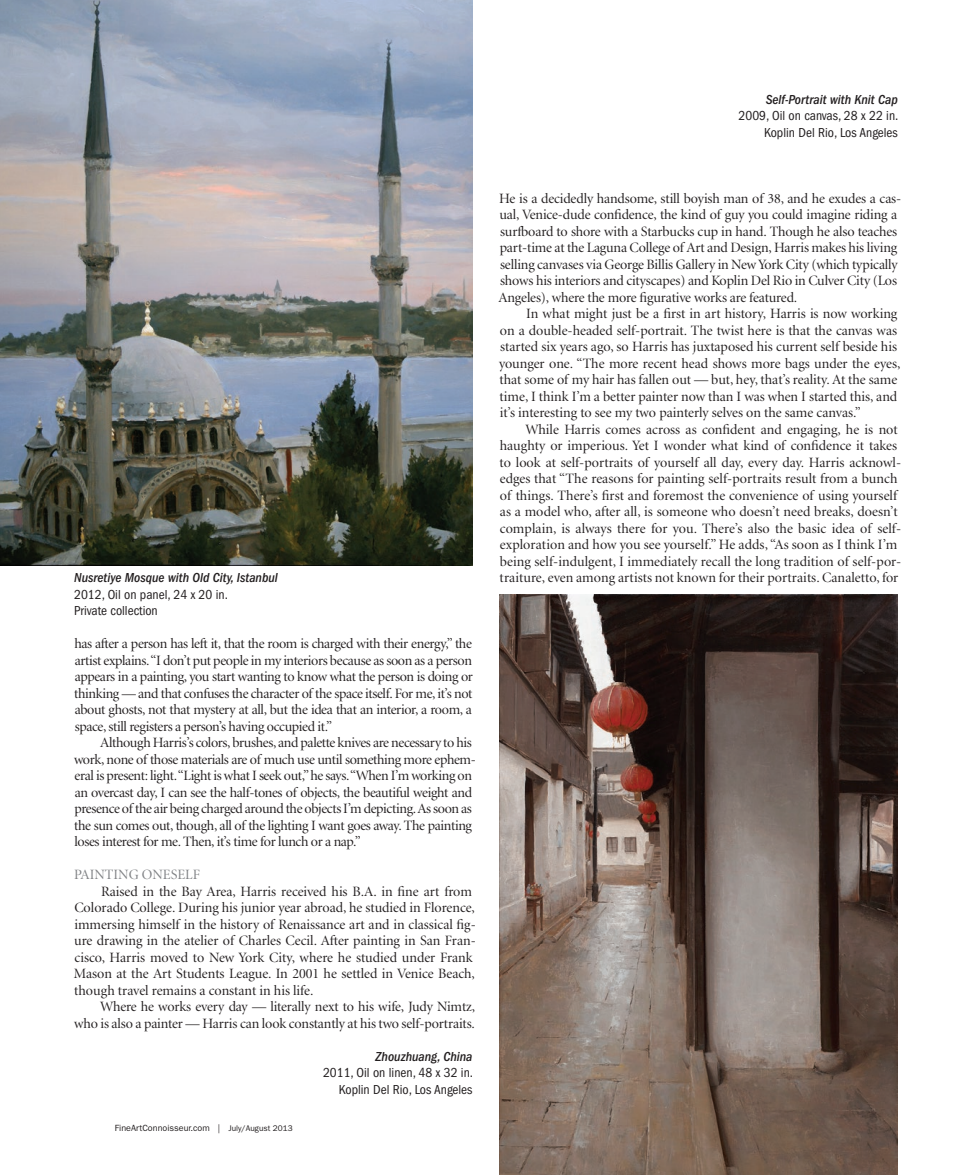
<style>
.page{position:relative;width:972px;height:1175px;background:#fff}
.page>*{position:absolute;margin:0;border:0;box-sizing:border-box;transform-origin:0 0}
.FAC_body_text{font:14.25px/16.5px "Minion Display";letter-spacing:-.005em;color:#231f20}
.FAC_body_text-2{font:14.25px/16.5px "Minion Display";letter-spacing:-.025em;color:#231f20}
.FAC_body_text_subhea{font:14.25px "Minion Display";color:#808285}
.FAC_caption_body{font:condensed 13.5px "Franklin Gothic LT";color:#231f20}
.FAC_caption_head{font:italic 500 condensed 13.5px "Franklin Gothic LT";color:#231f20}
.t1{font:9px "Franklin Gothic LT";color:#231f20}
.s1{font-size:8.25px}
</style>
<div class="page">
<img style="left:0;top:0;width:472px;height:565px">
<img style="left:500px;top:595px;width:398px;height:579px">
<p class="FAC_caption_head" style="left:766px;top:91px;width:134px">Self-Portrait with Knit Cap</p>
<p class="FAC_caption_body" style="left:739px;top:108px;width:161px">2009, Oil on canvas, 28 x 22 in.</p>
<p class="FAC_caption_body" style="left:764px;top:124px;width:135px">Koplin Del Rio, Los Angeles</p>
<p class="FAC_body_text" style="left:499px;top:190px;width:404px">He is a decidedly handsome, still boyish man of 38, and he exudes a cas&shy;ual, Venice-dude confidence, the kind of guy you could imagine riding a surfboard to shore with a Starbucks cup in hand. Though he also teaches part-time at the Laguna College of Art and Design, Harris makes his living selling canvases via George Billis Gallery in New York City (which typically shows his interiors and cityscapes) and Koplin Del Rio in Culver City (Los Angeles), where the more figurative works are featured.</p>
<p class="FAC_body_text" style="left:499px;top:306px;width:403px;text-indent:27px">In what might just be a first in art history, Harris is now working on a double-headed self-portrait. The twist here is that the canvas was started six years ago, so Harris has juxtaposed his current self beside his younger one. “The more recent head shows more bags under the eyes, that some of my hair has fallen out — but, hey, that’s reality. At the same time, I think I’m a better painter now than I was when I started this, and it’s interesting to see my two painterly selves on the same canvas.”</p>
<p class="FAC_body_text" style="left:500px;top:421px;width:403px;text-indent:26px">While Harris comes across as confident and engaging, he is not haughty or imperious. Yet I wonder what kind of confidence it takes to look at self-portraits of yourself all day, every day. Harris acknowl&shy;edges that “The reasons for painting self-portraits result from a bunch of things. There’s first and foremost the convenience of using yourself as a model who, after all, is someone who doesn’t need breaks, doesn’t complain, is always there for you. There’s also the basic idea of self&shy;exploration and how you see yourself.” He adds, “As soon as I think I’m being self-indulgent, I immediately recall the long tradition of self-por-</p>
<p class="FAC_caption_head" style="left:74px;top:570px;width:205px">Nusretiye Mosque with Old City, Istanbul</p>
<p class="FAC_body_text" style="left:500px;top:570px;width:400px">traiture, even among artists not known for their portraits. Canaletto, for</p>
<p class="FAC_caption_body" style="left:74px;top:586px;width:155px">2012, Oil on panel, 24 x 20 in.</p>
<p class="FAC_caption_body" style="left:74px;top:603px;width:85px">Private collection</p>
<p class="FAC_body_text" style="left:74px;top:636px;width:400px;text-align:justify">has after a person has left it, that the room is charged with their energy,” the artist explains. “I don’t put people in my interiors because as soon as a person appears in a painting, you start wanting to know what the person is doing or thinking — and that confuses the character of the space itself. For me, it’s not about ghosts, not that mystery at all, but the idea that an interior, a room, a space, still registers a person’s having occupied it.”</p>
<p class="FAC_body_text-2" style="left:74px;top:735px;width:403px;text-indent:26px">Although Harris’s colors, brushes, and palette knives are necessary to his work, none of those materials are of much use until something more ephem&shy;eral is present: light. “Light is what I seek out,” he says. “When I’m working on an overcast day, I can see the half-tones of objects, the beautiful weight and presence of the air being charged around the objects I’m depicting. As soon as the sun comes out, though, all of the lighting I want goes away. The painting loses interest for me. Then, it’s time for lunch or a nap.”</p>
<p class="FAC_body_text_subhea" style="left:74px;top:868px;width:128px">PAINTING ONESELF</p>
<p class="FAC_body_text" style="left:74px;top:883px;width:404px;text-indent:27px">Raised in the Bay Area, Harris received his B.A. in fine art from Colorado College. During his junior year abroad, he studied in Florence, immersing himself in the history of Renaissance art and in classical fig&shy;ure drawing in the atelier of Charles Cecil. After painting in San Fran&shy;cisco, Harris moved to New York City, where he studied under Frank Mason at the Art Students League. In 2001 he settled in Venice Beach, though travel remains a constant in his life.</p>
<p class="FAC_body_text" style="left:74px;top:999px;width:403px;text-align:right">Where he works every day — literally next to his wife, Judy Nimtz, who is also a painter — Harris can look constantly at his two self-portraits.</p>
<p class="t1" style="left:115px;top:1122px;width:180px">FineArtConnoisseur.com | <span class="s1">July/August 2013</span></p>
<p class="FAC_caption_head" style="left:375px;top:1048px;width:99px">Zhouzhuang, China</p>
<p class="FAC_caption_body" style="left:323px;top:1065px;width:152px">2011, Oil on linen, 48 x 32 in.</p>
<p class="FAC_caption_body" style="left:339px;top:1081px;width:135px">Koplin Del Rio, Los Angeles</p>
</div>
